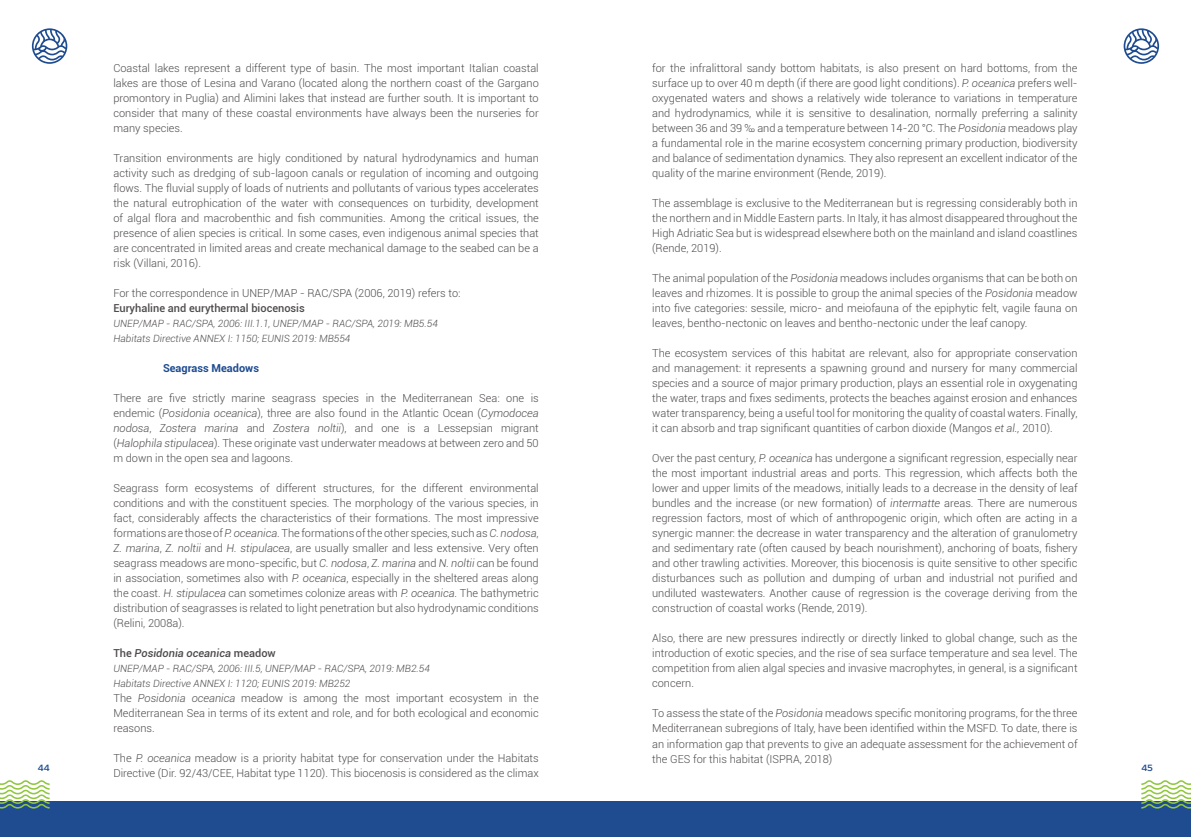
<style>
.page{position:relative;width:1191px;height:837px;background:#fff}
.page>*{position:absolute;margin:0;border:0;box-sizing:border-box;transform-origin:0 0}
.t1{font:300 11px/15px "Roboto";color:#4e4b4c;text-align:justify}
.t2{font:500 11px "Roboto";color:#4e4b4c}
.t3{font:italic 500 11px "Roboto";color:#4e4b4c}
.t4{font:700 11px "Roboto";color:#1f4c90}
.t5{font:italic 300 10px/15px "Roboto";color:#4e4b4c}
.t6{font:700 9px "Ko Ho";color:#1f4c90}
.s1{font-style:italic}
.s2{font-style:normal}
</style>
<div class="page">
<div style="left:0;top:801px;width:1191px;height:35px;background:#1f4c90"></div>
<svg style="left:1141px;top:780px;width:50px;height:28px"></svg>
<svg style="left:0;top:780px;width:50px;height:28px"></svg>
<svg style="left:32px;top:28px;width:35px;height:36px"></svg>
<svg style="left:1123px;top:28px;width:36px;height:36px"></svg>
<p class="t1" style="left:113px;top:60px;width:427px">Coastal lakes represent a different type of basin. The most important Italian coastal lakes are those of Lesina and Varano (located along the northern coast of the Gargano promontory in Puglia) and Alimini lakes that instead are further south. It is important to consider that many of these coastal environments have always been the nurseries for many species.</p>
<p class="t1" style="left:113px;top:150px;width:427px">Transition environments are higly conditioned by natural hydrodynamics and human activity such as dredging of sub-lagoon canals or regulation of incoming and outgoing flows. The fluvial supply of loads of nutrients and pollutants of various types accelerates the natural eutrophication of the water with consequences on turbidity, development of algal flora and macrobenthic and fish communities. Among the critical issues, the presence of alien species is critical. In some cases, even indigenous animal species that are concentrated in limited areas and create mechanical damage to the seabed can be a risk (Villani, 2016).</p>
<p class="t1" style="left:113px;top:285px;width:348px">For the correspondence in UNEP/MAP - RAC/SPA (2006, 2019) refers to:</p>
<p class="t2" style="left:113px;top:300px;width:193px">Euryhaline and eurythermal biocenosis</p>
<p class="t5" style="left:113px;top:315px;width:326px">UNEP/MAP - RAC/SPA, 2006: III.1.1, UNEP/MAP - RAC/SPA, 2019: MB5.54<br>Habitats Directive ANNEX I: 1150; EUNIS 2019: MB554</p>
<p class="t4" style="left:163px;top:360px;width:97px">Seagrass Meadows</p>
<p class="t1" style="left:113px;top:390px;width:427px">There are five strictly marine seagrass species in the Mediterranean Sea: one is endemic (<span class="s1">Posidonia oceanica</span>), three are also found in the Atlantic Ocean (<span class="s1">Cymodocea nodosa</span>, <span class="s1">Zostera marina</span> and <span class="s1">Zostera noltii</span>), and one is a Lessepsian migrant (<span class="s1">Halophila stipulacea</span>). These originate vast underwater meadows at between zero and 50 m down in the open sea and lagoons.</p>
<p class="t1" style="left:113px;top:480px;width:427px">Seagrass form ecosystems of different structures, for the different environmental conditions and with the constituent species. The morphology of the various species, in fact, considerably affects the characteristics of their formations. The most impressive formations are those of <span class="s1">P. oceanica</span>. The formations of the other species, such as <span class="s1">C. nodosa</span>, <span class="s1">Z. marina</span>, <span class="s1">Z. noltii</span> and <span class="s1">H. stipulacea</span>, are usually smaller and less extensive. Very often seagrass meadows are mono-specific, but <span class="s1">C. nodosa</span>, <span class="s1">Z. marina</span> and <span class="s1">N. noltii</span> can be found in association, sometimes also with <span class="s1">P. oceanica</span>, especially in the sheltered areas along the coast. <span class="s1">H. stipulacea</span> can sometimes colonize areas with <span class="s1">P. oceanica</span>. The bathymetric distribution of seagrasses is related to light penetration but also hydrodynamic conditions (Relini, 2008a).</p>
<p class="t3" style="left:113px;top:645px;width:164px"><span class="s2">The</span> Posidonia oceanica <span class="s2">meadow</span></p>
<p class="t5" style="left:113px;top:660px;width:318px">UNEP/MAP - RAC/SPA, 2006: III.5, UNEP/MAP - RAC/SPA, 2019: MB2.54<br>Habitats Directive ANNEX I: 1120; EUNIS 2019: MB252</p>
<p class="t1" style="left:113px;top:690px;width:427px">The <span class="s1">Posidonia oceanica</span> meadow is among the most important ecosystem in the Mediterranean Sea in terms of its extent and role, and for both ecological and economic reasons.</p>
<p class="t1" style="left:113px;top:750px;width:427px">The <span class="s1">P. oceanica</span> meadow is a priority habitat type for conservation under the Habitats<br>Directive (Dir. 92/43/CEE, Habitat type 1120). This biocenosis is considered as the climax</p>
<p class="t1" style="left:652px;top:60px;width:427px">for the infralittoral sandy bottom habitats, is also present on hard bottoms, from the surface up to over 40 m depth (if there are good light conditions). <span class="s1">P. oceanica</span> prefers well&shy;oxygenated waters and shows a relatively wide tolerance to variations in temperature and hydrodynamics, while it is sensitive to desalination, normally preferring a salinity between 36 and 39 ‰ and a temperature between 14-20 °C. The <span class="s1">Posidonia</span> meadows play a fundamental role in the marine ecosystem concerning primary production, biodiversity and balance of sedimentation dynamics. They also represent an excellent indicator of the quality of the marine environment (Rende, 2019).</p>
<p class="t1" style="left:652px;top:195px;width:427px">The assemblage is exclusive to the Mediterranean but is regressing considerably both in the northern and in Middle Eastern parts. In Italy, it has almost disappeared throughout the High Adriatic Sea but is widespread elsewhere both on the mainland and island coastlines (Rende, 2019).</p>
<p class="t1" style="left:652px;top:270px;width:427px">The animal population of the <span class="s1">Posidonia</span> meadows includes organisms that can be both on leaves and rhizomes. It is possible to group the animal species of the <span class="s1">Posidonia</span> meadow into five categories: sessile, micro- and meiofauna of the epiphytic felt, vagile fauna on leaves, bentho-nectonic on leaves and bentho-nectonic under the leaf canopy.</p>
<p class="t1" style="left:652px;top:345px;width:427px">The ecosystem services of this habitat are relevant, also for appropriate conservation and management: it represents a spawning ground and nursery for many commercial species and a source of major primary production, plays an essential role in oxygenating the water, traps and fixes sediments, protects the beaches against erosion and enhances water transparency, being a useful tool for monitoring the quality of coastal waters. Finally, it can absorb and trap significant quantities of carbon dioxide (Mangos <span class="s1">et al.,</span> 2010).</p>
<p class="t1" style="left:652px;top:450px;width:427px">Over the past century, <span class="s1">P. oceanica</span> has undergone a significant regression, especially near the most important industrial areas and ports. This regression, which affects both the lower and upper limits of the meadows, initially leads to a decrease in the density of leaf bundles and the increase (or new formation) of <span class="s1">intermatte</span> areas. There are numerous regression factors, most of which of anthropogenic origin, which often are acting in a synergic manner: the decrease in water transparency and the alteration of granulometry and sedimentary rate (often caused by beach nourishment), anchoring of boats, fishery and other trawling activities. Moreover, this biocenosis is quite sensitive to other specific disturbances such as pollution and dumping of urban and industrial not purified and undiluted wastewaters. Another cause of regression is the coverage deriving from the construction of coastal works (Rende, 2019).</p>
<p class="t1" style="left:652px;top:630px;width:427px">Also, there are new pressures indirectly or directly linked to global change, such as the introduction of exotic species, and the rise of sea surface temperature and sea level. The competition from alien algal species and invasive macrophytes, in general, is a significant concern.</p>
<p class="t1" style="left:652px;top:705px;width:427px">To assess the state of the <span class="s1">Posidonia</span> meadows specific monitoring programs, for the three Mediterranean subregions of Italy, have been identified within the MSFD. To date, there is an information gap that prevents to give an adequate assessment for the achievement of the GES for this habitat (ISPRA, 2018)</p>
<p class="t6" style="left:38px;top:759px;width:13px">44</p>
<p class="t6" style="left:1141px;top:759px;width:13px">45</p>
</div>
